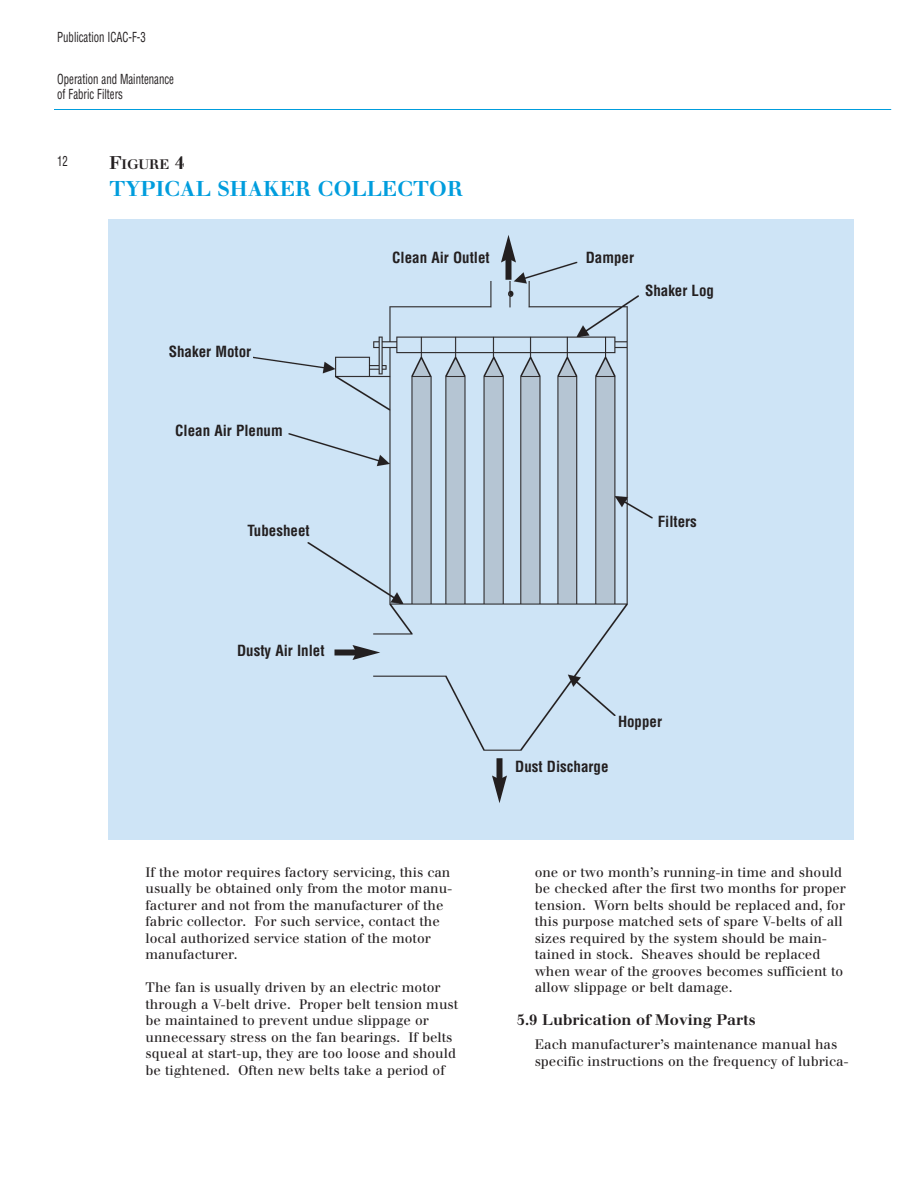
<style>
.page{position:relative;width:918px;height:1188px;background:#fff}
.page>*{position:absolute;margin:0;border:0;box-sizing:border-box;transform-origin:0 0}
.t1{font:700 21px "Walbaum";color:#009ddd}
.t2{font:700 condensed 15px "Helvetica";color:#231f20}
.t3{font:700 15px "Walbaum";color:#231f20}
.t4{font:13.5px/16.5px "Walbaum";color:#231f20}
.t5{font:condensed 13.5px/15px "Helvetica";color:#231f20;scale:.8 1}
.t6{font:700 13.5px "Walbaum";color:#231f20}
.s1{font-size:18px}
</style>
<div class="page">
<hr style="left:54px;top:109px;width:837px;height:1px;background:#009ddd">
<img style="left:154px;top:219px;width:650px;height:621px">
<div style="left:804px;top:219px;width:49px;height:621px;background:#cee4f6"></div>
<div style="left:108px;top:219px;width:46px;height:621px;background:#cee4f6"></div>
<div style="left:486px;top:756px;width:32px;height:41px;background:#cee4f6"></div>
<div style="left:514px;top:759px;width:164px;height:22px;background:#cee4f6"></div>
<div style="left:497px;top:758px;width:6px;height:23px;background:#231f20"></div>
<svg style="left:492px;top:776px;width:15px;height:27px"></svg>
<div style="left:656px;top:514px;width:136px;height:22px;background:#cee4f6"></div>
<div style="left:644px;top:284px;width:135px;height:21px;background:#cee4f6"></div>
<div style="left:117px;top:344px;width:136px;height:22px;background:#cee4f6"></div>
<div style="left:148px;top:423px;width:136px;height:22px;background:#cee4f6"></div>
<div style="left:176px;top:524px;width:135px;height:18px;background:#cee4f6"></div>
<div style="left:584px;top:250px;width:136px;height:22px;background:#cee4f6"></div>
<div style="left:176px;top:641px;width:206px;height:27px;background:#cee4f6"></div>
<div style="left:334px;top:650px;width:24px;height:6px;background:#231f20"></div>
<svg style="left:352px;top:645px;width:28px;height:15px"></svg>
<div style="left:327px;top:250px;width:164px;height:22px;background:#cee4f6"></div>
<div style="left:491px;top:238px;width:29px;height:37px;background:#cee4f6"></div>
<div style="left:506px;top:257px;width:6px;height:23px;background:#231f20"></div>
<svg style="left:501px;top:235px;width:15px;height:27px"></svg>
<div style="left:609px;top:717px;width:100px;height:22px;background:#cee4f6"></div>
<div style="left:616px;top:714px;width:136px;height:22px;background:#cee4f6"></div>
<p class="t5" style="left:57px;top:30px;width:112px">Publication ICAC-F-3</p>
<p class="t5" style="left:57px;top:72px;width:148px">Operation and Maintenance of Fabric Filters</p>
<p class="t5" style="left:57px;top:155px;width:15px">12</p>
<p class="t6" style="left:110px;top:159px;width:77px"><span class="s1">F</span>IGURE <span class="s1">4</span></p>
<h1 class="t1" style="left:110px;top:181px;width:355px">TYPICAL SHAKER COLLECTOR</h1>
<p class="t2" style="left:169px;top:346px;width:84px">Shaker Motor</p>
<p class="t2" style="left:175px;top:424px;width:109px">Clean Air Plenum</p>
<p class="t2" style="left:248px;top:525px;width:64px">Tubesheet</p>
<p class="t2" style="left:392px;top:251px;width:99px">Clean Air Outlet</p>
<p class="t2" style="left:586px;top:252px;width:50px">Damper</p>
<p class="t2" style="left:645px;top:285px;width:71px">Shaker Log</p>
<p class="t2" style="left:658px;top:515px;width:41px">Filters</p>
<p class="t2" style="left:237px;top:645px;width:89px">Dusty Air Inlet</p>
<p class="t4" style="left:146px;top:865px;width:308px">If the motor requires factory servicing, this can usually be obtained only from the motor manu&shy;facturer and not from the manufacturer of the fabric collector. For such service, contact the local authorized service station of the motor manufacturer.</p>
<p class="t4" style="left:146px;top:981px;width:314px">The fan is usually driven by an electric motor through a V-belt drive. Proper belt tension must be maintained to prevent undue slippage or unnecessary stress on the fan bearings. If belts squeal at start-up, they are too loose and should be tightened. Often new belts take a period of</p>
<p class="t2" style="left:618px;top:716px;width:46px">Hopper</p>
<p class="t2" style="left:515px;top:761px;width:95px">Dust Discharge</p>
<p class="t4" style="left:535px;top:865px;width:313px">one or two month’s running-in time and should be checked after the first two months for proper tension. Worn belts should be replaced and, for this purpose matched sets of spare V-belts of all sizes required by the system should be main&shy;tained in stock. Sheaves should be replaced when wear of the grooves becomes sufficient to allow slippage or belt damage.</p>
<p class="t3" style="left:517px;top:1014px;width:241px">5.9 Lubrication of Moving Parts</p>
<p class="t4" style="left:535px;top:1038px;width:316px">Each manufacturer’s maintenance manual has specific instructions on the frequency of lubrica-</p>
</div>
